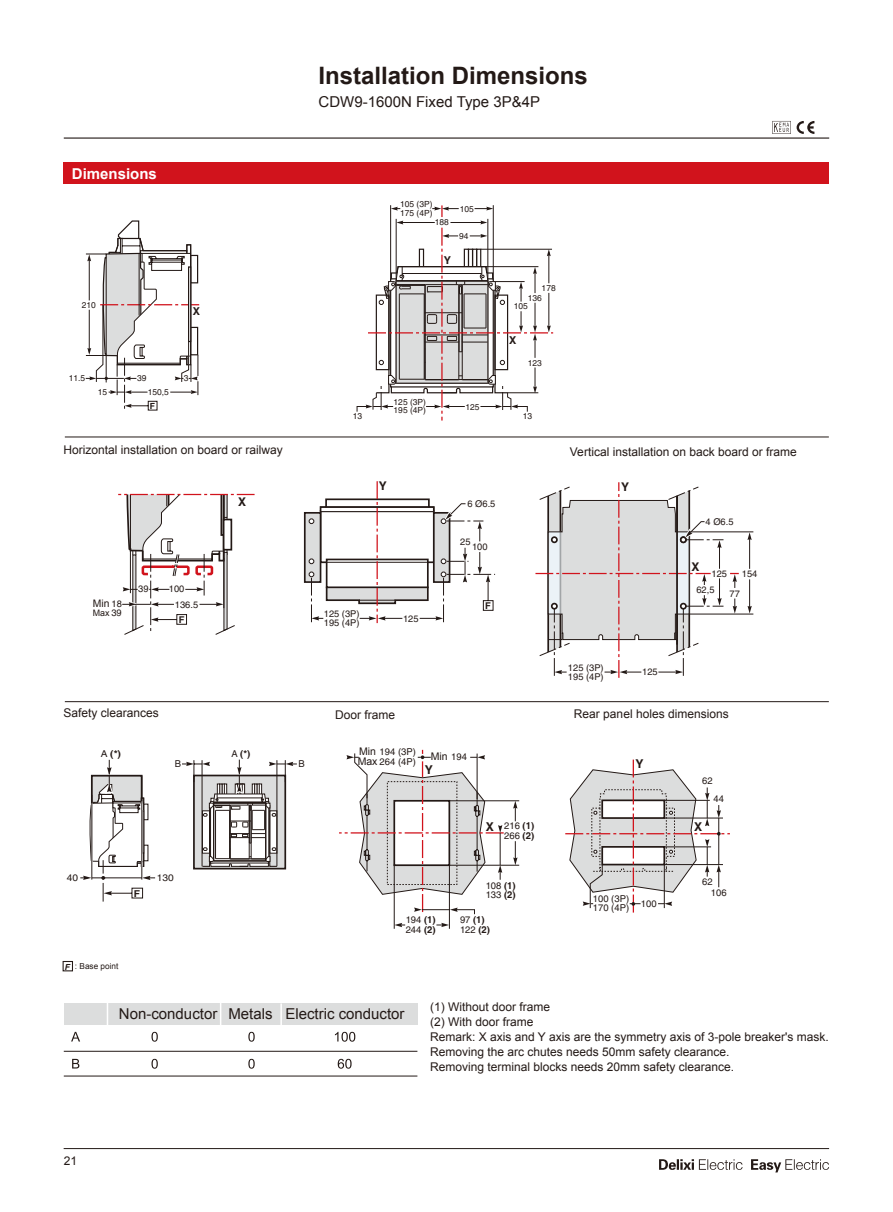
<style>
.page{position:relative;width:893px;height:1212px;background:#fff}
.page>*{position:absolute;margin:0;border:0;box-sizing:border-box;transform-origin:0 0}
.t1{font:700 24px "Arial";color:#231916}
.t2{font:15px "Arial";color:#231916}
.t3{font:700 15px "Arial";color:#fff}
.t4{font:700 12.15px "Helvetica";color:#231916}
.t5{font:12px/15px "Arial";color:#231916}
.t6{font:700 12px "Helvetica";color:#231916}
.t7{font:700 10.8px "Helvetica";color:#231916}
.t8{font:10.5px "Arial";color:#231916}
.t9{font:10.35px "Arial";color:#231916}
.t10{font:9.45px/9.4px "Helvetica";color:#231916}
.t11{font:700 9.45px/9.4px "Helvetica";color:#231916}
.t12{font:700 9.45px "Helvetica";color:#231916;scale:1.08 1}
.t13{font:9.45px "Helvetica";color:#231916;scale:1.08 1}
.t14{font:9.3px/9.3px "Helvetica";color:#231916}
.t15{font:700 9.3px "Helvetica";color:#231916}
.t16{font:8.85px "Arial";color:#231916}
.t17{font:8.4px/8.4px "Helvetica";color:#231916}
.t18{font:700 8.4px "Helvetica";color:#231916}
.t19{font:8.25px "Arial";color:#231916}
.s1{font-family:"Helvetica";font-size:9.3px}
.s2{font-weight:400}
.s3{font-family:"Arial";font-size:10.5px}
.s4{font-family:"Helvetica";font-size:9.45px}
.s5{font-weight:700;font-size:12.15px}
.s6{font-weight:700}
.s7{font-family:"Helvetica";font-weight:700;font-style:italic;font-size:8.4px}
</style>
<div class="page">
<hr style="left:64px;top:137px;width:765px;height:2px;background:#231916">
<hr style="left:64px;top:1148px;width:765px;height:1px;background:#231916">
<svg style="left:659px;top:1159px;width:170px;height:13px"></svg>
<svg style="left:797px;top:121px;width:17px;height:13px"></svg>
<svg style="left:772px;top:121px;width:19px;height:13px"></svg>
<svg style="left:86px;top:220px;width:113px;height:191px"></svg>
<svg style="left:356px;top:205px;width:197px;height:215px"></svg>
<div style="left:427px;top:336px;width:10px;height:5px;border:1px solid #231916"></div>
<div style="left:447px;top:336px;width:10px;height:5px;border:1px solid #231916"></div>
<svg style="left:118px;top:493px;width:137px;height:142px"></svg>
<hr style="left:130px;top:550px;width:1px;height:43px;background:#231916">
<div style="left:305px;top:513px;width:16px;height:69px;background:#dcdddd"></div>
<div style="left:304px;top:512px;width:17px;height:71px;border:2px solid #231916"></div>
<svg style="left:309px;top:481px;width:186px;height:142px"></svg>
<svg style="left:535px;top:482px;width:188px;height:196px"></svg>
<div style="left:680px;top:536px;width:7px;height:7px;border:2px solid #231916;border-radius:50%"></div>
<hr style="left:689px;top:531px;width:64px;height:1px;background:#231916">
<hr style="left:689px;top:614px;width:64px;height:1px;background:#231916">
<svg style="left:730px;top:573px;width:9px;height:15px"></svg>
<svg style="left:733px;top:598px;width:4px;height:15px"></svg>
<hr style="left:749px;top:579px;width:1px;height:30px;background:#231916">
<hr style="left:749px;top:537px;width:1px;height:32px;background:#231916">
<svg style="left:747px;top:532px;width:5px;height:8px"></svg>
<svg style="left:747px;top:606px;width:5px;height:7px"></svg>
<svg style="left:565px;top:759px;width:165px;height:153px"></svg>
<svg style="left:513px;top:841px;width:4px;height:24px"></svg>
<svg style="left:513px;top:801px;width:4px;height:20px"></svg>
<hr style="left:449px;top:800px;width:70px;height:1px;background:#231916">
<hr style="left:449px;top:865px;width:70px;height:1px;background:#231916">
<svg style="left:339px;top:750px;width:165px;height:179px"></svg>
<svg style="left:80px;top:760px;width:75px;height:141px"></svg>
<div style="left:193px;top:775px;width:93px;height:94px;border:2px solid #231916"></div>
<svg style="left:182px;top:760px;width:115px;height:107px"></svg>
<div style="left:63px;top:961px;width:10px;height:10px;border:1px solid #231916"></div>
<hr style="left:65px;top:437px;width:764px;height:1px;background:#231916">
<hr style="left:65px;top:701px;width:764px;height:1px;background:#231916">
<div style="left:63px;top:163px;width:766px;height:21px;background:#d1131c"></div>
<svg style="left:152px;top:1059px;width:6px;height:10px"></svg>
<svg style="left:152px;top:1032px;width:6px;height:10px"></svg>
<svg style="left:248px;top:1059px;width:7px;height:10px"></svg>
<svg style="left:248px;top:1032px;width:7px;height:10px"></svg>
<svg style="left:338px;top:1059px;width:14px;height:10px"></svg>
<svg style="left:335px;top:1032px;width:20px;height:10px"></svg>
<div style="left:64px;top:1003px;width:353px;height:21px;background:#dcdddd"></div>
<hr style="left:64px;top:1051px;width:353px;height:1px;background:#231916">
<hr style="left:64px;top:1076px;width:353px;height:1px;background:#231916">
<hr style="left:220px;top:998px;width:1px;height:49px;background:#fff">
<hr style="left:107px;top:998px;width:1px;height:49px;background:#fff">
<hr style="left:280px;top:1003px;width:2px;height:43px;background:#fff">
<svg style="left:72px;top:1059px;width:7px;height:9px"></svg>
<svg style="left:71px;top:1032px;width:9px;height:9px"></svg>
<h1 class="t1" style="left:319px;top:60px;width:271px">Installation Dimensions</h1>
<p class="t2" style="left:319px;top:92px;width:223px">CDW9-1600N Fixed Type 3P&amp;4P</p>
<p class="t3" style="left:72px;top:163px;width:87px">Dimensions</p>
<p class="t17" style="left:400px;top:200px;width:34px">105 (3P)<br>175 (4P)</p>
<p class="t17" style="left:435px;top:218px;width:16px">188</p>
<p class="t17" style="left:460px;top:204px;width:16px">105</p>
<p class="t17" style="left:459px;top:232px;width:11px">94</p>
<p class="t7" style="left:444px;top:253px;width:9px">Y</p>
<p class="t17" style="left:542px;top:284px;width:16px">178</p>
<p class="t17" style="left:82px;top:301px;width:16px">210</p>
<p class="t7" style="left:193px;top:304px;width:9px">X</p>
<p class="t17" style="left:528px;top:294px;width:16px">136</p>
<p class="t17" style="left:514px;top:302px;width:16px">105</p>
<p class="t7" style="left:509px;top:333px;width:9px">X</p>
<p class="t17" style="left:528px;top:358px;width:16px">123</p>
<p class="t17" style="left:69px;top:374px;width:18px">11.5</p>
<p class="t17" style="left:184px;top:374px;width:6px">3</p>
<p class="t17" style="left:98px;top:388px;width:11px">15</p>
<p class="t17" style="left:148px;top:388px;width:23px">150,5</p>
<p class="t17" style="left:137px;top:374px;width:11px">39</p>
<p class="t18" style="left:150px;top:401px;width:7px">F</p>
<p class="t17" style="left:353px;top:412px;width:11px">13</p>
<p class="t17" style="left:394px;top:398px;width:34px">125 (3P)<br>195 (4P)</p>
<p class="t17" style="left:465px;top:402px;width:16px">125</p>
<p class="t17" style="left:523px;top:412px;width:11px">13</p>
<p class="t5" style="left:63px;top:443px;width:221px">Horizontal installation on board or railway</p>
<p class="t5" style="left:570px;top:445px;width:228px">Vertical installation on back board or frame</p>
<p class="t6" style="left:379px;top:478px;width:9px">Y</p>
<p class="t6" style="left:621px;top:479px;width:9px">Y</p>
<p class="t6" style="left:238px;top:494px;width:9px">X</p>
<p class="t14" style="left:467px;top:499px;width:29px">6 Ø6.5</p>
<p class="t14" style="left:460px;top:537px;width:12px">25</p>
<p class="t14" style="left:472px;top:542px;width:17px">100</p>
<p class="t14" style="left:706px;top:517px;width:29px">4 Ø6.5</p>
<p class="t6" style="left:691px;top:559px;width:9px">X</p>
<p class="t14" style="left:711px;top:569px;width:17px">125</p>
<p class="t14" style="left:742px;top:569px;width:17px">154</p>
<p class="t14" style="left:138px;top:584px;width:12px">39</p>
<p class="t14" style="left:169px;top:584px;width:17px">100</p>
<p class="t14" style="left:696px;top:585px;width:20px">62,5</p>
<p class="t14" style="left:729px;top:589px;width:12px">77</p>
<p class="t9" style="left:93px;top:596px;width:30px">Min <span class="s1">18</span></p>
<p class="t16" style="left:93px;top:607px;width:30px">Max <span class="s1">39</span></p>
<p class="t14" style="left:175px;top:600px;width:25px">136.5</p>
<p class="t15" style="left:179px;top:614px;width:7px">F</p>
<p class="t14" style="left:324px;top:609px;width:37px">125 (3P)<br>195 (4P)</p>
<p class="t14" style="left:403px;top:614px;width:17px">125</p>
<p class="t15" style="left:485px;top:600px;width:7px">F</p>
<p class="t14" style="left:568px;top:663px;width:37px">125 (3P)<br>195 (4P)</p>
<p class="t14" style="left:642px;top:667px;width:17px">125</p>
<p class="t5" style="left:63px;top:706px;width:97px">Safety clearances</p>
<p class="t5" style="left:335px;top:707px;width:62px">Door frame</p>
<p class="t5" style="left:574px;top:706px;width:156px">Rear panel holes dimensions</p>
<p class="t12" style="left:101px;top:748px;width:20px"><span class="s2">A</span> (*)</p>
<p class="t11" style="left:231px;top:749px;width:20px"><span class="s2">A</span> (*)</p>
<p class="t10" style="left:175px;top:759px;width:8px">B</p>
<p class="t10" style="left:298px;top:759px;width:8px">B</p>
<p class="t10" style="left:358px;top:747px;width:60px"><span class="s3">Min</span> 194 (3P)<br><span class="s3">Max</span> 264 (4P)</p>
<p class="t8" style="left:431px;top:749px;width:38px">Min <span class="s4">194</span></p>
<p class="t4" style="left:425px;top:763px;width:10px">Y</p>
<p class="t4" style="left:636px;top:756px;width:10px">Y</p>
<p class="t10" style="left:702px;top:775px;width:12px">62</p>
<p class="t10" style="left:713px;top:794px;width:12px">44</p>
<p class="t10" style="left:486px;top:821px;width:50px;text-align:right"><span class="s5">X</span> 216 <span class="s6">(1)<br></span>266 <span class="s6">(2)</span></p>
<p class="t4" style="left:694px;top:819px;width:10px">X</p>
<p class="t13" style="left:67px;top:872px;width:12px">40</p>
<p class="t13" style="left:157px;top:872px;width:17px">130</p>
<p class="t12" style="left:134px;top:887px;width:7px">F</p>
<p class="t10" style="left:406px;top:915px;width:31px">194 <span class="s6">(1)<br></span>244 <span class="s6">(2)</span></p>
<p class="t10" style="left:486px;top:881px;width:31px">108 <span class="s6">(1)<br></span>133 <span class="s6">(2)</span></p>
<p class="t11" style="left:460px;top:916px;width:31px"><span class="s2">97</span> (1)<br><span class="s2">122</span> (2)</p>
<p class="t10" style="left:593px;top:894px;width:38px">100 (3P)<br>170 (4P)</p>
<p class="t10" style="left:641px;top:899px;width:17px">100</p>
<p class="t10" style="left:702px;top:877px;width:12px">62</p>
<p class="t10" style="left:711px;top:887px;width:17px">106</p>
<p class="t19" style="left:65px;top:961px;width:55px"><span class="s7">F</span> : Base point</p>
<p class="t5" style="left:64px;top:1153px;width:15px">21</p>
<p class="t2" style="left:119px;top:1004px;width:287px">Non-conductor Metals Electric conductor</p>
<p class="t5" style="left:430px;top:999px;width:400px">(1) Without door frame<br>(2) With door frame<br>Remark: X axis and Y axis are the symmetry axis of 3-pole breaker's mask.<br>Removing the arc chutes needs 50mm safety clearance.<br>Removing terminal blocks needs 20mm safety clearance.</p>
</div>
